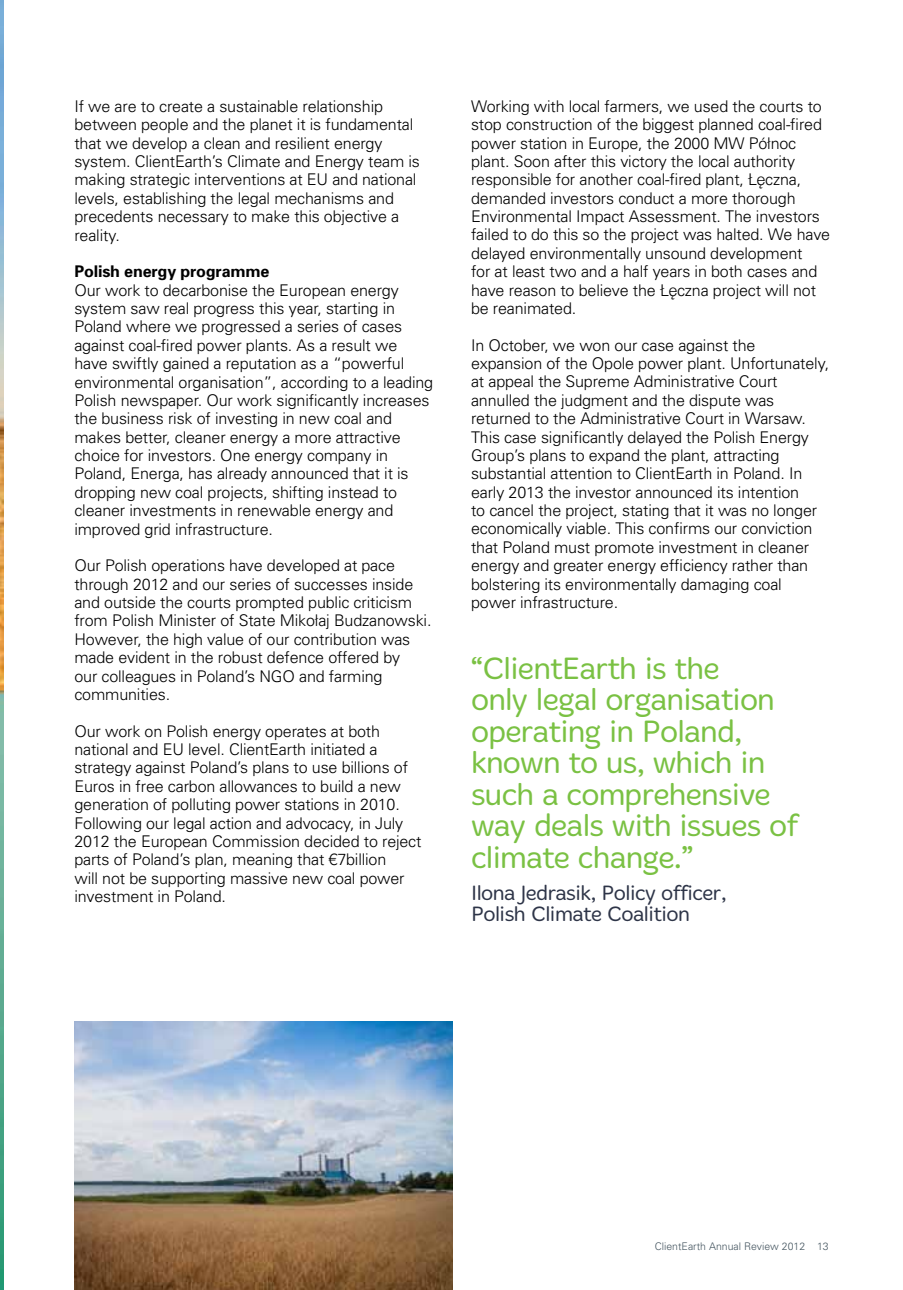
<style>
.page{position:relative;width:903px;height:1290px;background:#fff}
.page>*{position:absolute;margin:0;border:0;box-sizing:border-box;transform-origin:0 0}
.t1{font:300 31.5px/31.5px "Merge";letter-spacing:-.025em;color:#7ac143}
.t2{font:300 21.18px/21.2px "Merge";letter-spacing:-.025em;color:#2e3548}
.t3{font:300 16.1px/18.4px "Univers";letter-spacing:-.01em;color:#000}
.t4{font:700 16.1px "Univers";letter-spacing:-.01em;color:#000}
.t5{font:300 10.5px "Univers";color:#455560}
.s1{font-family:"Helvetica Neue"}
</style>
<div class="page">
<img style="left:0;top:0;width:3px;height:1290px">
<img style="left:74px;top:1021px;width:378px;height:269px">
<p class="t3" style="left:74px;top:97px;width:347px">If we are to create a sustainable relationship between people and the planet it is fundamental that we develop a clean and resilient energy system. ClientEarth’s Climate and Energy team is making strategic interventions at EU and national levels, establishing the legal mechanisms and precedents necessary to make this objective a reality.</p>
<p class="t4" style="left:74px;top:262px;width:197px">Polish energy programme</p>
<p class="t3" style="left:74px;top:281px;width:360px">Our work to decarbonise the European energy system saw real progress this year, starting in Poland where we progressed a series of cases against coal-fired power plants. As a result we have swiftly gained a reputation as a “powerful environmental organisation”, according to a leading Polish newspaper. Our work significantly increases the business risk of investing in new coal and makes better, cleaner energy a more attractive choice for investors. One energy company in Poland, Energa, has already announced that it is dropping new coal projects, shifting instead to cleaner investments in renewable energy and improved grid infrastructure.</p>
<p class="t3" style="left:74px;top:556px;width:359px">Our Polish operations have developed at pace through 2012 and our series of successes inside and outside the courts prompted public criticism from Polish Minister of State Mikołaj Budzanowski.<br>However, the high value of our contribution was made evident in the robust defence offered by<br>our colleagues in Poland’s NGO and farming communities.</p>
<p class="t3" style="left:74px;top:722px;width:349px">Our work on Polish energy operates at both national and EU level. ClientEarth initiated a strategy against Poland’s plans to use billions of Euros in free carbon allowances to build a new generation of polluting power stations in 2010.<br>Following our legal action and advocacy, in July 2012 the European Commission decided to reject parts of Poland’s plan, meaning that <span class="s1">€</span>7billion<br>will not be supporting massive new coal power investment in Poland.</p>
<p class="t3" style="left:471px;top:97px;width:361px">Working with local farmers, we used the courts to stop construction of the biggest planned coal-fired power station in Europe, the 2000 MW Północ plant. Soon after this victory the local authority responsible for another coal-fired plant, Ł<span class="s1">ę</span>czna, demanded investors conduct a more thorough Environmental Impact Assessment. The investors failed to do this so the project was halted. We have delayed environmentally unsound development<br>for at least two and a half years in both cases and have reason to believe the Ł<span class="s1">ę</span>czna project will not be reanimated.</p>
<p class="t3" style="left:471px;top:336px;width:360px">In October, we won our case against the expansion of the Opole power plant. Unfortunately, at appeal the Supreme Administrative Court annulled the judgment and the dispute was returned to the Administrative Court in Warsaw.<br>This case significantly delayed the Polish Energy Group’s plans to expand the plant, attracting substantial attention to ClientEarth in Poland. In early 2013 the investor announced its intention<br>to cancel the project, stating that it was no longer economically viable. This confirms our conviction that Poland must promote investment in cleaner energy and greater energy efficiency rather than bolstering its environmentally damaging coal power infrastructure.</p>
<h1 class="t1" style="left:471px;top:653px;width:329px">“ClientEarth is the<br>only legal organisation operating in Poland, known to us, which in such a comprehensive way deals with issues of climate change.”</h1>
<h2 class="t2" style="left:471px;top:882px;width:257px">Ilona Jedrasik, Policy officer,<br>Polish Climate Coalition</h2>
<p class="t5" style="left:655px;top:1240px;width:175px">ClientEarth Annual Review 2012 13</p>
</div>
